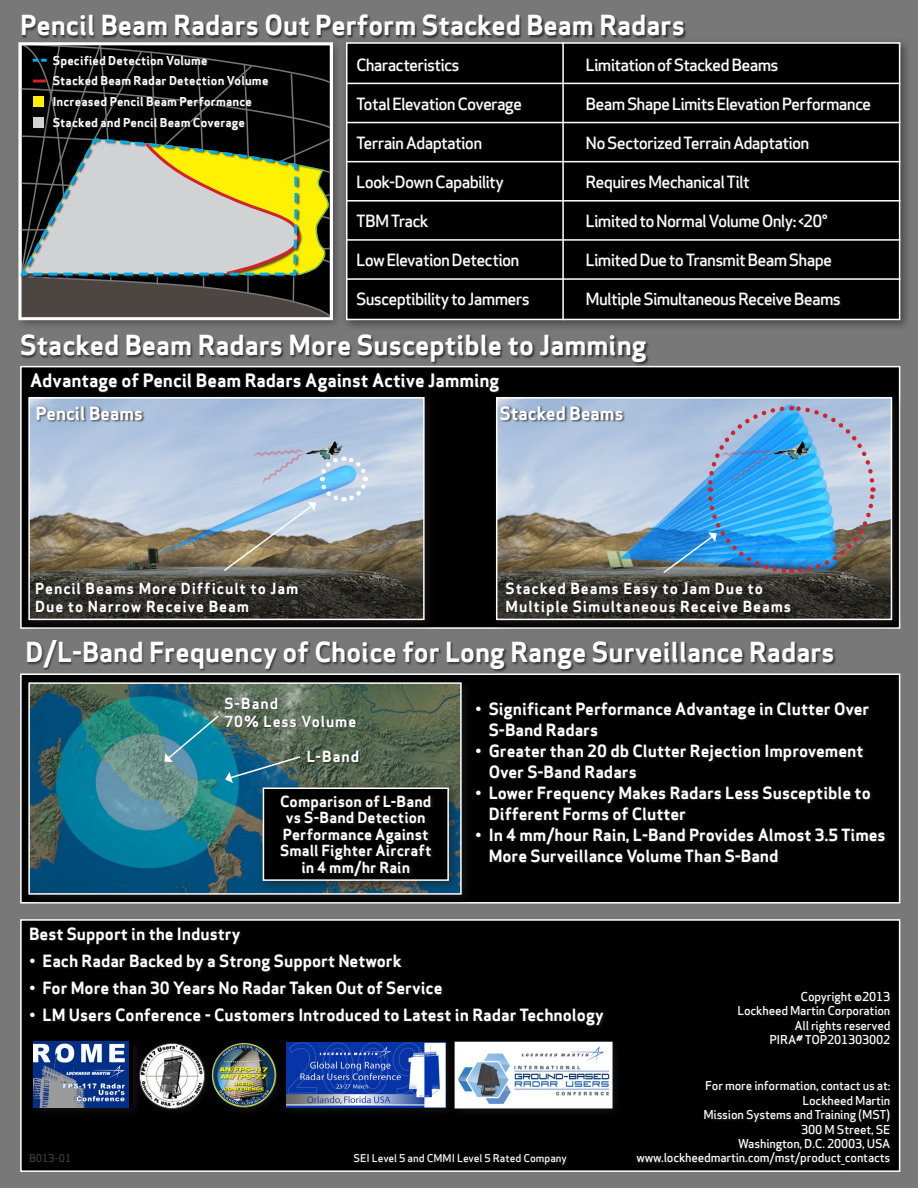
<style>
.page{position:relative;width:918px;height:1188px;background:#fff}
.page>*{position:absolute;margin:0;border:0;box-sizing:border-box;transform-origin:0 0}
.t1{font:700 27px "Apex Sans";color:#fff}
.Paragraph_Style_13{font:700 18px "Apex Sans";color:#fff}
.t2{font:700 16.5px/21px "Apex Sans";color:#fff}
.Paragraph_Style_13-2{font:500 16.5px "Apex Sans";letter-spacing:-.045em;color:#fff}
.Paragraph_Style_13-3{font:700 15px/18px "Apex Sans";letter-spacing:.05em;color:#fff}
.Paragraph_Style_13-4{font:700 15px/16.5px "Apex Sans";letter-spacing:.01em;color:#fff;text-align:center}
.t3{font:500 12px "Apex Sans";letter-spacing:-.015em;color:#fff}
.Paragraph_Style_13-5{font:700 12px "Apex Sans";letter-spacing:.02em;color:#fff}
.t4{font:500 10.5px "Apex Sans";color:#fff}
.t5{font:500 10.5px "Apex Sans";color:#3e3e3f}
</style>
<div class="page">
<div style="left:0;top:0;width:918px;height:1187px;background:#787878"></div>
<div style="left:20px;top:919px;width:880px;height:253px;background:#000;border:2px solid #fff"></div>
<div style="left:30px;top:927px;width:577px;height:101px;background:#231f20;opacity:.75"></div>
<div style="left:20px;top:366px;width:880px;height:263px;background:#000;border:2px solid #fff"></div>
<div style="left:20px;top:674px;width:880px;height:230px;background:#000;border:2px solid #fff"></div>
<div style="left:354px;top:1154px;width:216px;height:14px;background:#050405"></div>
<div style="left:22px;top:14px;width:665px;height:26px;background:#231f20;opacity:.75"></div>
<div style="left:636px;top:1081px;width:257px;height:88px;background:#231f20;opacity:.75"></div>
<div style="left:27px;top:640px;width:810px;height:32px;background:#231f20;opacity:.75"></div>
<div style="left:476px;top:702px;width:412px;height:163px;background:#231f20;opacity:.75"></div>
<div style="left:23px;top:677px;width:450px;height:229px;background:#231f20;opacity:.6"></div>
<img style="left:31px;top:685px;width:428px;height:207px">
<div style="left:28px;top:682px;width:434px;height:213px;border:2px solid #fff"></div>
<div style="left:308px;top:751px;width:52px;height:13px;background:#231f20;opacity:.75"></div>
<div style="left:225px;top:698px;width:132px;height:31px;background:#231f20;opacity:.75"></div>
<div style="left:257px;top:782px;width:203px;height:110px;background:#231f20;opacity:.6"></div>
<div style="left:263px;top:788px;width:186px;height:93px;background:#000;border:2px solid #fff"></div>
<div style="left:280px;top:795px;width:154px;height:84px;background:#231f20;opacity:.75"></div>
<svg style="left:164px;top:714px;width:138px;height:69px;background:#387884"></svg>
<div style="left:491px;top:392px;width:412px;height:240px;background:#231f20;opacity:.6"></div>
<img style="left:499px;top:400px;width:390px;height:217px">
<div style="left:496px;top:397px;width:396px;height:223px;border:2px solid #fff"></div>
<div style="left:500px;top:405px;width:126px;height:18px;background:#231f20;opacity:.75"></div>
<div style="left:507px;top:583px;width:285px;height:34px;background:#231f20;opacity:.75"></div>
<img style="left:662px;top:404px;width:215px;height:171px">
<div style="left:23px;top:392px;width:413px;height:240px;background:#231f20;opacity:.6"></div>
<img style="left:31px;top:400px;width:391px;height:217px">
<div style="left:28px;top:397px;width:397px;height:223px;border:2px solid #fff"></div>
<div style="left:37px;top:405px;width:108px;height:18px;background:#231f20;opacity:.75"></div>
<div style="left:37px;top:583px;width:262px;height:30px;background:#231f20;opacity:.75"></div>
<svg style="left:222px;top:454px;width:148px;height:119px;background:#a1b0ba"></svg>
<div style="left:31px;top:373px;width:470px;height:20px;background:#231f20;opacity:.75"></div>
<div style="left:21px;top:334px;width:628px;height:32px;background:#231f20;opacity:.75"></div>
<div style="left:341px;top:37px;width:571px;height:294px;background:#231f20;opacity:.6"></div>
<div style="left:346px;top:42px;width:554px;height:278px;background:#000;border:2px solid #fff"></div>
<div style="left:357px;top:58px;width:515px;height:252px;background:#231f20;opacity:.75"></div>
<hr style="left:346px;top:83px;width:554px;height:1px;background:#fff">
<hr style="left:346px;top:122px;width:554px;height:1px;background:#fff">
<hr style="left:346px;top:161px;width:554px;height:1px;background:#fff">
<hr style="left:346px;top:200px;width:554px;height:2px;background:#fff">
<hr style="left:346px;top:239px;width:554px;height:2px;background:#fff">
<hr style="left:346px;top:278px;width:554px;height:2px;background:#fff">
<hr style="left:562px;top:42px;width:2px;height:278px;background:#fff">
<div style="left:15px;top:38px;width:327px;height:292px;background:#231f20;opacity:.6"></div>
<svg style="left:18px;top:43px;width:316px;height:276px;background:#6a6a54"></svg>
<div style="left:28px;top:112px;width:27px;height:27px;background:#231f20;opacity:.6"></div>
<div style="left:34px;top:118px;width:10px;height:10px;background:#d1d2d4"></div>
<div style="left:54px;top:118px;width:193px;height:13px;background:#231f20;opacity:.75"></div>
<img style="left:215px;top:1043px;width:61px;height:64px">
<img style="left:287px;top:1042px;width:158px;height:66px">
<div style="left:449px;top:1036px;width:175px;height:84px;background:#231f20;opacity:.6"></div>
<img style="left:454px;top:1041px;width:158px;height:67px">
<div style="left:134px;top:1038px;width:81px;height:81px;background:#231f20;opacity:.6"></div>
<img style="left:144px;top:1038px;width:65px;height:75px">
<div style="left:28px;top:1037px;width:116px;height:82px;background:#231f20;opacity:.6"></div>
<div style="left:33px;top:1042px;width:100px;height:66px;background:#000"></div>
<img style="left:33px;top:1042px;width:96px;height:66px">
<p class="t1" style="left:20px;top:8px;width:666px">Pencil Beam Radars Out Perform Stacked Beam Radars</p>
<p class="Paragraph_Style_13-5" style="left:53px;top:53px;width:156px">Specified Detection Volume</p>
<p class="Paragraph_Style_13-5" style="left:53px;top:73px;width:217px">Stacked Beam Radar Detection Volume</p>
<p class="Paragraph_Style_13-5" style="left:53px;top:94px;width:201px">Increased Pencil Beam Performance</p>
<p class="Paragraph_Style_13-5" style="left:53px;top:114px;width:194px">Stacked and Pencil Beam Coverage</p>
<p class="Paragraph_Style_13-2" style="left:356px;top:50px;width:105px">Characteristics</p>
<p class="Paragraph_Style_13-2" style="left:586px;top:50px;width:194px">Limitation of Stacked Beams</p>
<p class="Paragraph_Style_13-2" style="left:356px;top:89px;width:168px">Total Elevation Coverage</p>
<p class="Paragraph_Style_13-2" style="left:586px;top:89px;width:287px">Beam Shape Limits Elevation Performance</p>
<p class="Paragraph_Style_13-2" style="left:356px;top:128px;width:128px">Terrain Adaptation</p>
<p class="Paragraph_Style_13-2" style="left:586px;top:128px;width:225px">No Sectorized Terrain Adaptation</p>
<p class="Paragraph_Style_13-2" style="left:356px;top:167px;width:150px">Look-Down Capability</p>
<p class="Paragraph_Style_13-2" style="left:586px;top:167px;width:166px">Requires Mechanical Tilt</p>
<p class="Paragraph_Style_13-2" style="left:356px;top:206px;width:74px">TBM Track</p>
<p class="Paragraph_Style_13-2" style="left:586px;top:206px;width:244px">Limited to Normal Volume Only: &lt;20°</p>
<p class="Paragraph_Style_13-2" style="left:356px;top:245px;width:165px">Low Elevation Detection</p>
<p class="Paragraph_Style_13-2" style="left:586px;top:245px;width:248px">Limited Due to Transmit Beam Shape</p>
<p class="Paragraph_Style_13-2" style="left:356px;top:284px;width:175px">Susceptibility to Jammers</p>
<p class="Paragraph_Style_13-2" style="left:586px;top:284px;width:257px">Multiple Simultaneous Receive Beams</p>
<p class="t1" style="left:20px;top:328px;width:628px">Stacked Beam Radars More Susceptible to Jamming</p>
<p class="Paragraph_Style_13" style="left:30px;top:368px;width:471px">Advantage of Pencil Beam Radars Against Active Jamming</p>
<p class="Paragraph_Style_13" style="left:36px;top:401px;width:109px">Pencil Beams</p>
<p class="Paragraph_Style_13-3" style="left:35px;top:579px;width:264px">Pencil Beams More Difficult to Jam<br>Due to Narrow Receive Beam</p>
<p class="Paragraph_Style_13" style="left:500px;top:401px;width:125px">Stacked Beams</p>
<p class="Paragraph_Style_13-3" style="left:506px;top:579px;width:287px">Stacked Beams Easy to Jam Due to<br>Multiple Simultaneous Receive Beams</p>
<p class="t1" style="left:26px;top:635px;width:811px">D/L-Band Frequency of Choice for Long Range Surveillance Radars</p>
<p class="t2" style="left:489px;top:698px;width:382px;text-indent:-14px">• Significant Performance Advantage in Clutter Over<br>S-Band Radars</p>
<p class="t2" style="left:489px;top:740px;width:376px;text-indent:-14px">• Greater than 20 db Clutter Rejection Improvement<br>Over S-Band Radars</p>
<p class="t2" style="left:489px;top:782px;width:384px;text-indent:-14px">• Lower Frequency Makes Radars Less Susceptible to<br>Different Forms of Clutter</p>
<p class="t2" style="left:489px;top:824px;width:398px;text-indent:-14px">• In 4 mm/hour Rain, L-Band Provides Almost 3.5 Times<br>More Surveillance Volume Than S-Band</p>
<p class="Paragraph_Style_13-3" style="left:224px;top:694px;width:55px">S-Band</p>
<p class="Paragraph_Style_13-3" style="left:224px;top:712px;width:134px">70% Less Volume</p>
<p class="Paragraph_Style_13-3" style="left:307px;top:747px;width:54px">L-Band</p>
<p class="Paragraph_Style_13-4" style="left:280px;top:793px;width:153px">Comparison of L-Band vs S-Band Detection<br>Performance Against<br>Small Fighter Aircraft in 4 mm/hr Rain</p>
<p class="t2" style="left:29px;top:923px;width:213px">Best Support in the Industry</p>
<p class="t2" style="left:29px;top:950px;width:374px">• Each Radar Backed by a Strong Support Network</p>
<p class="t2" style="left:29px;top:977px;width:415px">• For More than 30 Years No Radar Taken Out of Service</p>
<p class="t2" style="left:29px;top:1004px;width:576px">• LM Users Conference - Customers Introduced to Latest in Radar Technology</p>
<p class="t5" style="left:29px;top:1149px;width:44px">B013-01</p>
<p class="t4" style="left:354px;top:1149px;width:215px">SEI Level 5 and CMMI Level 5 Rated Company</p>
<p class="t3" style="left:800px;top:986px;width:91px">Copyright ©2013</p>
<p class="t3" style="left:737px;top:1000px;width:154px">Lockheed Martin Corporation</p>
<p class="t3" style="left:795px;top:1015px;width:97px">All rights reserved</p>
<p class="t3" style="left:769px;top:1029px;width:123px">PIRA# TOP201303002</p>
<p class="t3" style="left:705px;top:1075px;width:187px">For more information, contact us at:</p>
<p class="t3" style="left:803px;top:1090px;width:89px">Lockheed Martin</p>
<p class="t3" style="left:703px;top:1104px;width:189px">Mission Systems and Training (MST)</p>
<p class="t3" style="left:801px;top:1119px;width:91px">300 M Street, SE</p>
<p class="t3" style="left:738px;top:1133px;width:154px">Washington, D.C. 20003, USA</p>
<p class="t3" style="left:637px;top:1147px;width:255px">www.lockheedmartin.com/mst/product_contacts</p>
</div>
